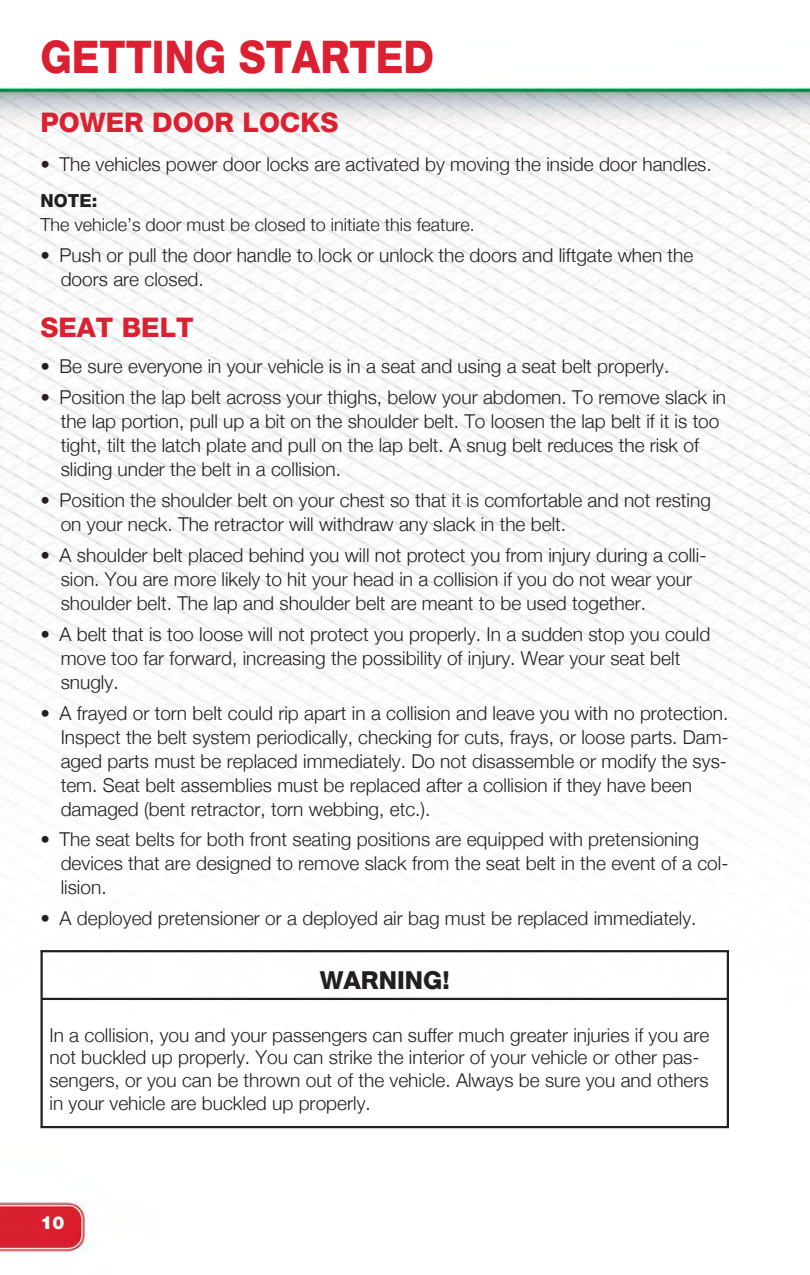
<style>
.page{position:relative;width:810px;height:1275px;background:#fff}
.page>*{position:absolute;margin:0;border:0;box-sizing:border-box;transform-origin:0 0}
.t1{font:45px "ABART Hheavy";color:#da2031;scale:.9 1}
.t2{font:27px "ABART Hheavy";color:#da2031}
.t3{font:24.75px "ABART Hheavy";color:#231f20}
.t4{font:19.12px/24.1px "ABART Hlight";color:#231f20}
.t5{font:18px "ABART Hlight";color:#231f20}
.t6{font:18px "ABART Hheavy";color:#231f20}
.t7{font:18px "ABART Hblack";color:#fff}
</style>
<div class="page">
<img style="left:0;top:86px;width:810px;height:1167px">
<hr style="left:42px;top:998px;width:686px;height:2px;background:#231f20">
<hr style="left:40px;top:950px;width:689px;height:2px;background:#231f20">
<hr style="left:727px;top:951px;width:2px;height:176px;background:#231f20">
<hr style="left:40px;top:1126px;width:689px;height:2px;background:#231f20">
<hr style="left:40px;top:951px;width:3px;height:176px;background:#231f20">
<h1 class="t1" style="left:40px;top:30px;width:439px">GETTING STARTED</h1>
<h2 class="t2" style="left:40px;top:107px;width:299px">POWER DOOR LOCKS</h2>
<p class="t4" style="left:40px;top:151px;width:673px">• The vehicles power door locks are activated by moving the inside door handles.</p>
<p class="t6" style="left:40px;top:190px;width:58px">NOTE:</p>
<p class="t5" style="left:40px;top:213px;width:436px">The vehicle’s door must be closed to initiate this feature.</p>
<p class="t4" style="left:61px;top:243px;width:634px;text-indent:-20px">• Push or pull the door handle to lock or unlock the doors and liftgate when the doors are closed.</p>
<h2 class="t2" style="left:40px;top:311px;width:155px">SEAT BELT</h2>
<p class="t4" style="left:40px;top:354px;width:630px">• Be sure everyone in your vehicle is in a seat and using a seat belt properly.</p>
<p class="t4" style="left:61px;top:385px;width:667px;text-indent:-20px">• Position the lap belt across your thighs, below your abdomen. To remove slack in the lap portion, pull up a bit on the shoulder belt. To loosen the lap belt if it is too tight, tilt the latch plate and pull on the lap belt. A snug belt reduces the risk of sliding under the belt in a collision.</p>
<p class="t4" style="left:61px;top:488px;width:652px;text-indent:-20px">• Position the shoulder belt on your chest so that it is comfortable and not resting on your neck. The retractor will withdraw any slack in the belt.</p>
<p class="t4" style="left:61px;top:543px;width:647px;text-indent:-20px">• A shoulder belt placed behind you will not protect you from injury during a colli&shy;sion. You are more likely to hit your head in a collision if you do not wear your shoulder belt. The lap and shoulder belt are meant to be used together.</p>
<p class="t4" style="left:61px;top:621px;width:651px;text-indent:-20px">• A belt that is too loose will not protect you properly. In a sudden stop you could move too far forward, increasing the possibility of injury. Wear your seat belt snugly.</p>
<p class="t4" style="left:61px;top:700px;width:670px;text-indent:-20px">• A frayed or torn belt could rip apart in a collision and leave you with no protection.<br>Inspect the belt system periodically, checking for cuts, frays, or loose parts. Dam&shy;aged parts must be replaced immediately. Do not disassemble or modify the sys&shy;tem. Seat belt assemblies must be replaced after a collision if they have been damaged (bent retractor, torn webbing, etc.).</p>
<p class="t4" style="left:61px;top:827px;width:669px;text-indent:-20px">• The seat belts for both front seating positions are equipped with pretensioning devices that are designed to remove slack from the seat belt in the event of a col&shy;lision.</p>
<p class="t4" style="left:40px;top:906px;width:658px">• A deployed pretensioner or a deployed air bag must be replaced immediately.</p>
<p class="t3" style="left:320px;top:965px;width:131px">WARNING!</p>
<p class="t4" style="left:49px;top:1023px;width:661px;line-height:22.9px">In a collision, you and your passengers can suffer much greater injuries if you are not buckled up properly. You can strike the interior of your vehicle or other pas&shy;sengers, or you can be thrown out of the vehicle. Always be sure you and others in your vehicle are buckled up properly.</p>
<p class="t7" style="left:40px;top:1211px;width:25px">10</p>
</div>
